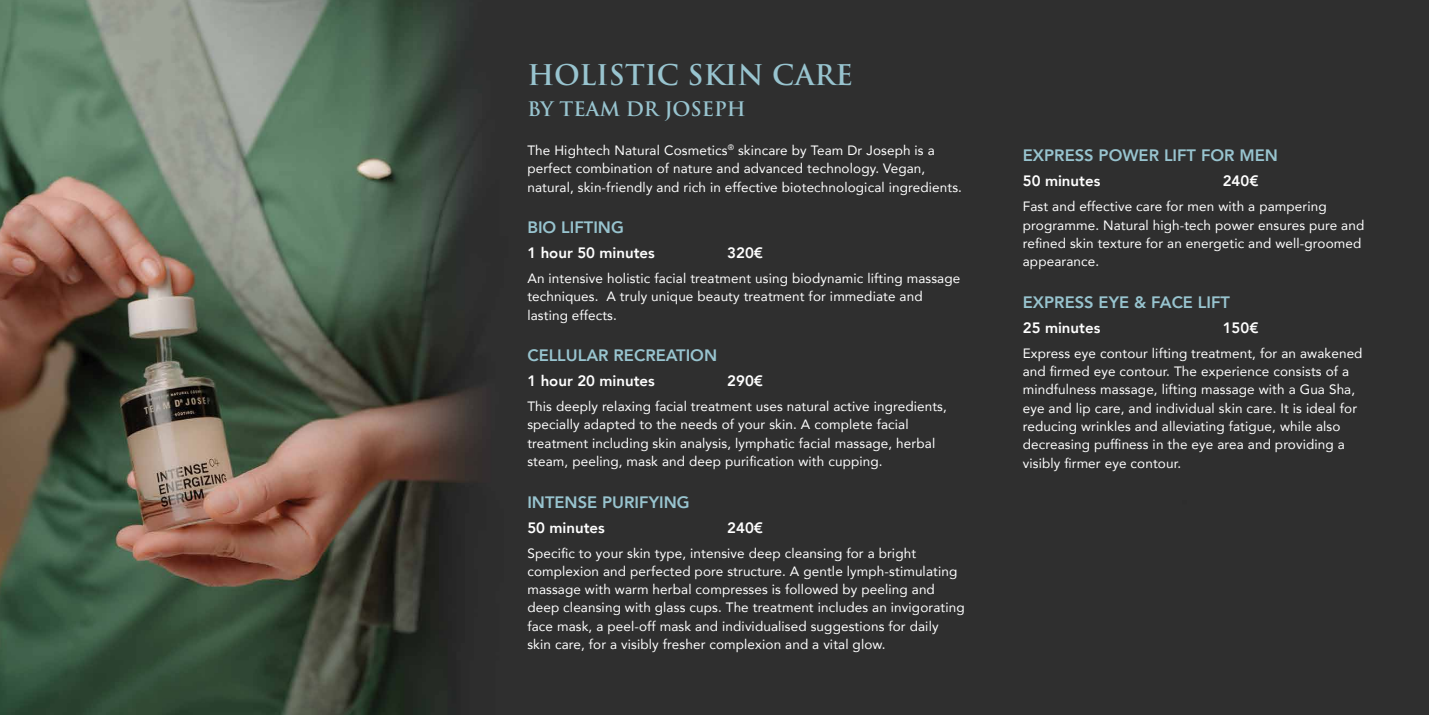
<style>
.page{position:relative;width:1429px;height:715px;background:#fff}
.page>*{position:absolute;margin:0;border:0;box-sizing:border-box;transform-origin:0 0}
.t1{font:700 27.75px "Trajan Pro";color:#98c4cf}
.t2{font:700 19.5px "Trajan Pro";color:#98c4cf}
.t3{font:800 16.5px "Avenir";color:#98c4cf}
.t4{font:800 15px "Avenir";color:#fff}
.t5{font:13.5px/18.3px "Avenir";letter-spacing:.01em;color:#fff}
</style>
<div class="page">
<img style="left:0;top:0;width:1429px;height:714px">
<h1 class="t1" style="left:527px;top:57px;width:327px">HOLISTIC SKIN CARE</h1>
<h2 class="t2" style="left:527px;top:97px;width:220px">BY TEAM DR JOSEPH</h2>
<p class="t5" style="left:527px;top:141px;width:436px">The Hightech Natural Cosmetics<sup>®</sup> skincare by Team Dr Joseph is a perfect combination of nature and advanced technology. Vegan, natural, skin-friendly and rich in effective biotechnological ingredients.</p>
<p class="t3" style="left:527px;top:214px;width:98px">BIO LIFTING</p>
<p class="t4" style="left:527px;top:241px;width:129px">1 hour 50 minutes</p>
<p class="t4" style="left:727px;top:241px;width:37px">320€</p>
<p class="t5" style="left:527px;top:269px;width:434px">An intensive holistic facial treatment using biodynamic lifting massage techniques. A truly unique beauty treatment for immediate and lasting effects.</p>
<p class="t3" style="left:527px;top:342px;width:191px">CELLULAR RECREATION</p>
<p class="t4" style="left:527px;top:369px;width:129px">1 hour 20 minutes</p>
<p class="t4" style="left:727px;top:369px;width:37px">290€</p>
<p class="t5" style="left:527px;top:397px;width:421px">This deeply relaxing facial treatment uses natural active ingredients, specially adapted to the needs of your skin. A complete facial treatment including skin analysis, lymphatic facial massage, herbal steam, peeling, mask and deep purification with cupping.</p>
<p class="t3" style="left:527px;top:488px;width:164px">INTENSE PURIFYING</p>
<p class="t4" style="left:527px;top:515px;width:79px">50 minutes</p>
<p class="t4" style="left:727px;top:515px;width:37px">240€</p>
<p class="t5" style="left:527px;top:543px;width:439px">Specific to your skin type, intensive deep cleansing for a bright complexion and perfected pore structure. A gentle lymph-stimulating massage with warm herbal compresses is followed by peeling and deep cleansing with glass cups. The treatment includes an invigorating face mask, a peel-off mask and individualised suggestions for daily skin care, for a visibly fresher complexion and a vital glow.</p>
<p class="t3" style="left:1023px;top:142px;width:257px">EXPRESS POWER LIFT FOR MEN</p>
<p class="t4" style="left:1023px;top:169px;width:79px">50 minutes</p>
<p class="t4" style="left:1222px;top:169px;width:37px">240€</p>
<p class="t5" style="left:1023px;top:197px;width:343px">Fast and effective care for men with a pampering programme. Natural high-tech power ensures pure and refined skin texture for an energetic and well-groomed appearance.</p>
<p class="t3" style="left:1023px;top:289px;width:209px">EXPRESS EYE &amp; FACE LIFT</p>
<p class="t4" style="left:1023px;top:316px;width:79px">25 minutes</p>
<p class="t4" style="left:1222px;top:316px;width:37px">150€</p>
<p class="t5" style="left:1023px;top:343px;width:341px">Express eye contour lifting treatment, for an awakened and firmed eye contour. The experience consists of a mindfulness massage, lifting massage with a Gua Sha, eye and lip care, and individual skin care. It is ideal for reducing wrinkles and alleviating fatigue, while also decreasing puffiness in the eye area and providing a visibly firmer eye contour.</p>
</div>
